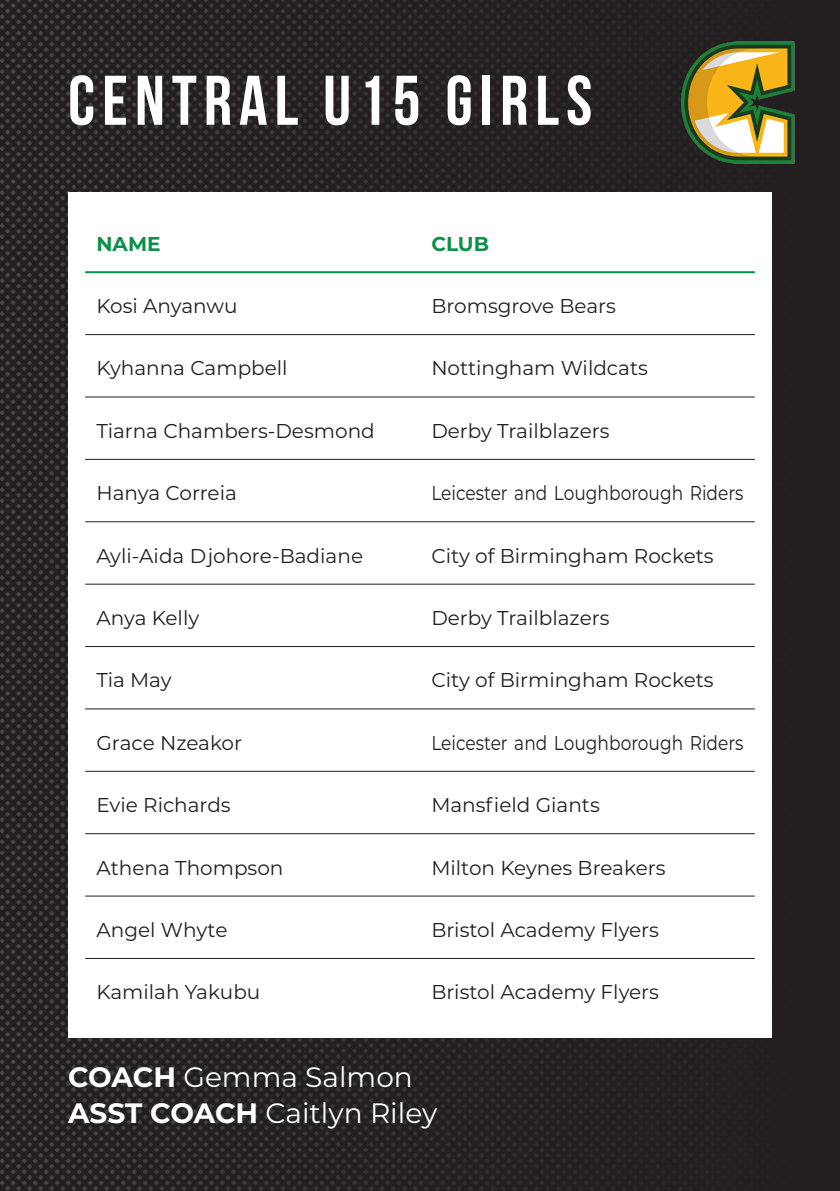
<style>
.page{position:relative;width:840px;height:1191px;background:#fff}
.page>*{position:absolute;margin:0;border:0;box-sizing:border-box;transform-origin:0 0}
.teamName{font:70px "Bebas Neue";letter-spacing:.1em;color:#fff}
.staff{font:28px "Montserrat";color:#fff}
.listContent{font:20px "Montserrat";color:#231f20}
.listContent-2{font:20px "Montserrat";color:#231f20;scale:.85 1}
.listHeading{font:700 20px "Montserrat";color:#0b9049}
.s1{font-weight:700}
</style>
<div class="page">
<img style="left:0;top:0;width:840px;height:1191px">
<div style="left:68px;top:193px;width:703px;height:844px;background:#fff"></div>
<hr style="left:85px;top:334px;width:335px;height:1px;background:#231f20">
<hr style="left:420px;top:334px;width:334px;height:1px;background:#231f20">
<hr style="left:85px;top:396px;width:335px;height:1px;background:#231f20">
<hr style="left:420px;top:396px;width:334px;height:1px;background:#231f20">
<hr style="left:85px;top:459px;width:335px;height:1px;background:#231f20">
<hr style="left:420px;top:459px;width:334px;height:1px;background:#231f20">
<hr style="left:85px;top:521px;width:335px;height:1px;background:#231f20">
<hr style="left:420px;top:521px;width:334px;height:1px;background:#231f20">
<hr style="left:85px;top:583px;width:335px;height:1px;background:#231f20">
<hr style="left:420px;top:583px;width:334px;height:1px;background:#231f20">
<hr style="left:85px;top:646px;width:335px;height:1px;background:#231f20">
<hr style="left:420px;top:646px;width:334px;height:1px;background:#231f20">
<hr style="left:85px;top:708px;width:335px;height:1px;background:#231f20">
<hr style="left:420px;top:708px;width:334px;height:1px;background:#231f20">
<hr style="left:85px;top:771px;width:335px;height:1px;background:#231f20">
<hr style="left:420px;top:771px;width:334px;height:1px;background:#231f20">
<hr style="left:85px;top:833px;width:335px;height:1px;background:#231f20">
<hr style="left:420px;top:833px;width:334px;height:1px;background:#231f20">
<hr style="left:85px;top:895px;width:335px;height:1px;background:#231f20">
<hr style="left:420px;top:895px;width:334px;height:1px;background:#231f20">
<hr style="left:85px;top:958px;width:335px;height:1px;background:#231f20">
<hr style="left:420px;top:958px;width:334px;height:1px;background:#231f20">
<hr style="left:85px;top:271px;width:335px;height:2px;background:#00934c">
<hr style="left:420px;top:271px;width:334px;height:2px;background:#00934c">
<img style="left:635px;top:0;width:204px;height:204px">
<p class="teamName" style="left:68px;top:62px;width:525px">CENTRAL U15 GIRLS</p>
<p class="listHeading" style="left:96px;top:229px;width:66px">NAME</p>
<p class="listHeading" style="left:431px;top:229px;width:59px">CLUB</p>
<p class="listContent" style="left:96px;top:292px;width:143px">Kosi Anyanwu</p>
<p class="listContent" style="left:431px;top:292px;width:186px">Bromsgrove Bears</p>
<p class="listContent" style="left:96px;top:355px;width:192px">Kyhanna Campbell</p>
<p class="listContent" style="left:431px;top:355px;width:218px">Nottingham Wildcats</p>
<p class="listContent" style="left:96px;top:417px;width:280px">Tiarna Chambers-Desmond</p>
<p class="listContent" style="left:431px;top:417px;width:179px">Derby Trailblazers</p>
<p class="listContent" style="left:96px;top:479px;width:142px">Hanya Correia</p>
<p class="listContent-2" style="left:431px;top:479px;width:368px">Leicester and Loughborough Riders</p>
<p class="listContent" style="left:96px;top:542px;width:268px">Ayli-Aida Djohore-Badiane</p>
<p class="listContent" style="left:431px;top:542px;width:284px">City of Birmingham Rockets</p>
<p class="listContent" style="left:96px;top:604px;width:104px">Anya Kelly</p>
<p class="listContent" style="left:431px;top:604px;width:179px">Derby Trailblazers</p>
<p class="listContent" style="left:96px;top:666px;width:77px">Tia May</p>
<p class="listContent" style="left:431px;top:666px;width:284px">City of Birmingham Rockets</p>
<p class="listContent" style="left:96px;top:729px;width:147px">Grace Nzeakor</p>
<p class="listContent-2" style="left:431px;top:729px;width:368px">Leicester and Loughborough Riders</p>
<p class="listContent" style="left:96px;top:791px;width:136px">Evie Richards</p>
<p class="listContent" style="left:431px;top:791px;width:170px">Mansfield Giants</p>
<p class="listContent" style="left:96px;top:853px;width:188px">Athena Thompson</p>
<p class="listContent" style="left:431px;top:853px;width:235px">Milton Keynes Breakers</p>
<p class="listContent" style="left:96px;top:916px;width:132px">Angel Whyte</p>
<p class="listContent" style="left:431px;top:916px;width:229px">Bristol Academy Flyers</p>
<p class="listContent" style="left:96px;top:978px;width:165px">Kamilah Yakubu</p>
<p class="listContent" style="left:431px;top:978px;width:229px">Bristol Academy Flyers</p>
<p class="staff" style="left:68px;top:1057px;width:346px"><span class="s1">COACH</span> Gemma Salmon</p>
<p class="staff" style="left:68px;top:1093px;width:370px"><span class="s1">ASST COACH</span> Caitlyn Riley</p>
</div>
